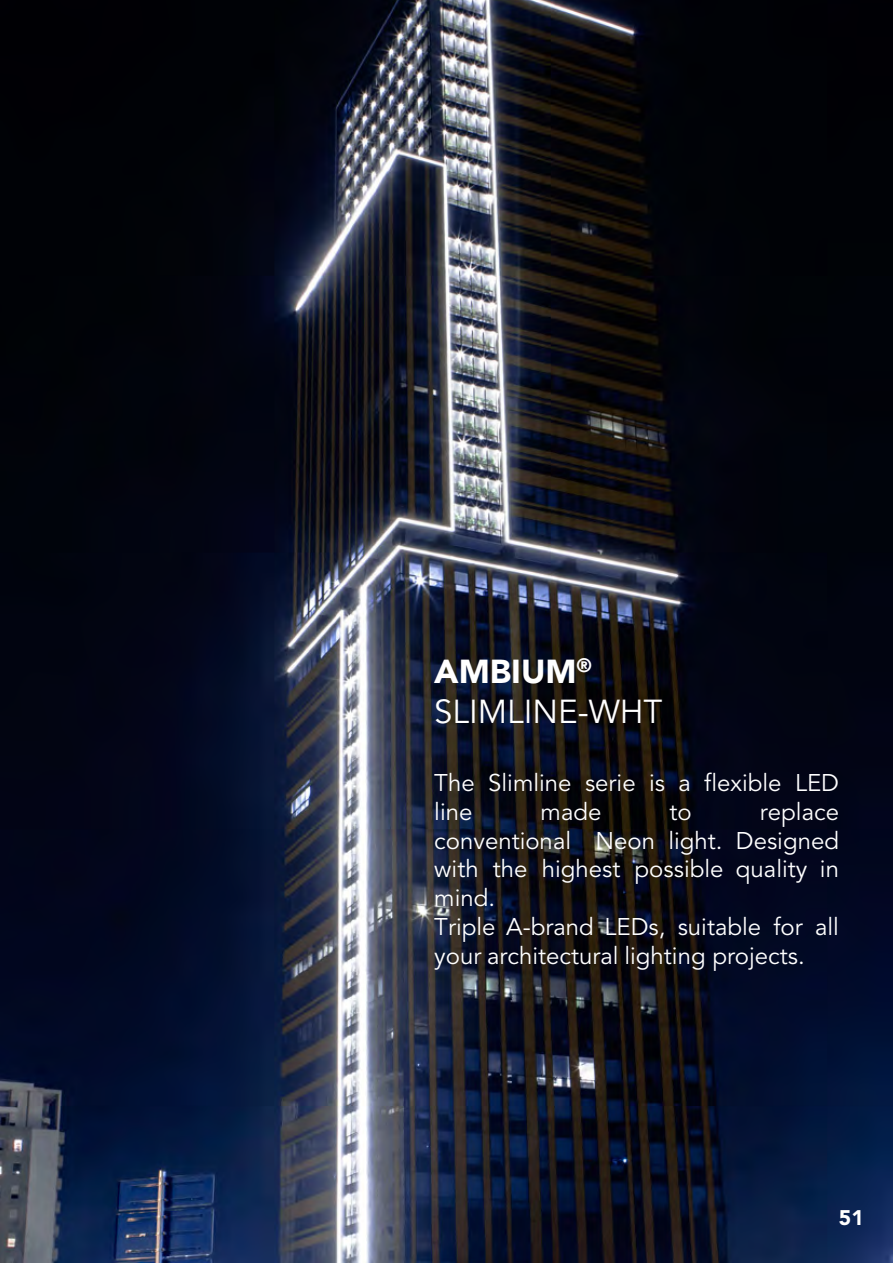
<style>
.page{position:relative;width:893px;height:1263px;background:#fff}
.page>*{position:absolute;margin:0;border:0;box-sizing:border-box;transform-origin:0 0}
.t1{font:33px/39.6px "Avenir LT Std";color:#fff}
.t2{font:24px/28.8px "Avenir LT Std";color:#fff}
.t3{font:900 21px "Avenir LT Std";color:#fff}
.s1{font-weight:900}
</style>
<div class="page">
<img style="left:0;top:0;width:893px;height:1263px">
<p class="t1" style="left:434px;top:653px;width:230px"><span class="s1">AMBIUM</span><sup>®<br></sup>SLIMLINE-WHT</p>
<p class="t2" style="left:434px;top:769px;width:406px">The Slimline serie is a flexible LED line</p>
<p class="t2" style="left:434px;top:798px;width:406px;text-indent:326px">replace conventional Neon light. Designed with the highest possible quality in mind.<br>Triple A-brand LEDs, suitable for all your architectural lighting projects.</p>
<p class="t2" style="left:541px;top:798px;width:62px">made</p>
<p class="t2" style="left:670px;top:798px;width:24px">to</p>
<p class="t3" style="left:839px;top:1205px;width:26px">51</p>
</div>
